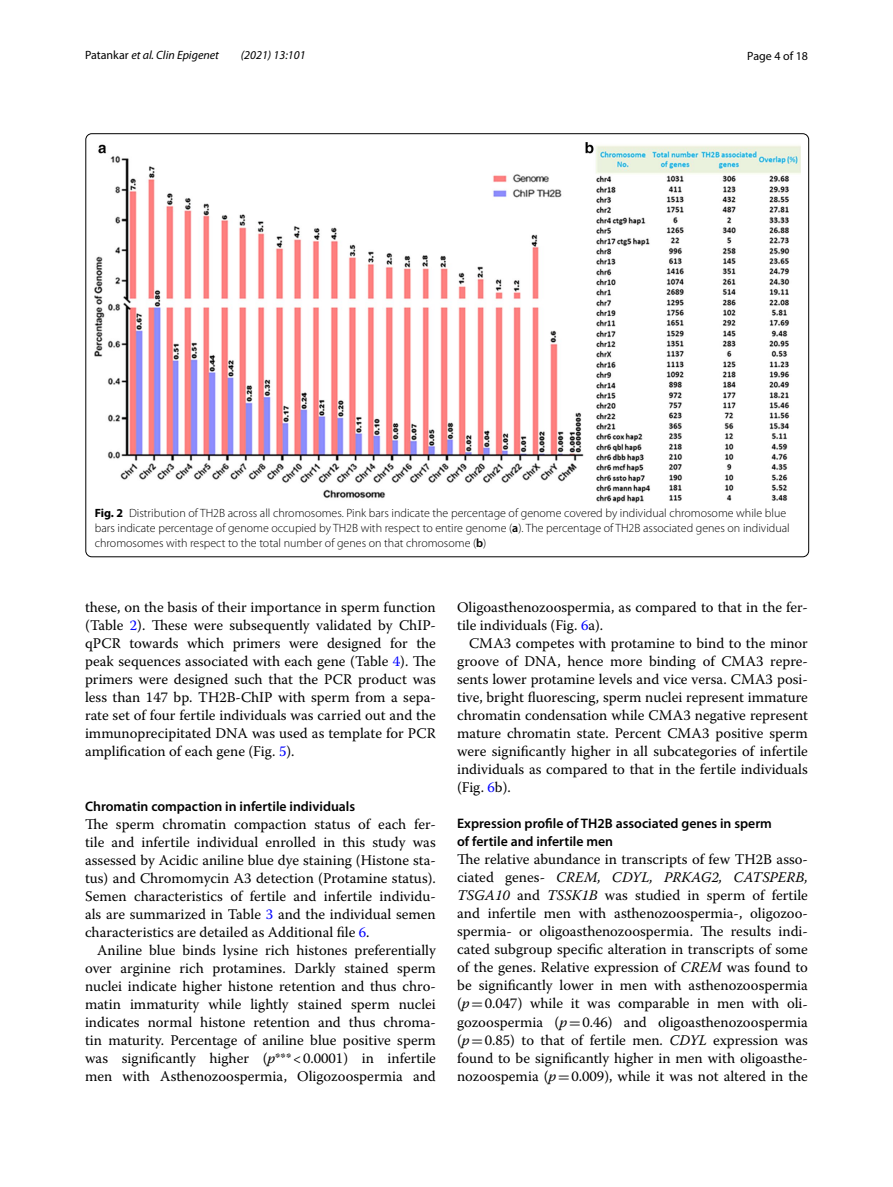
<style>
.page{position:relative;width:893px;height:1187px;background:#fff}
.page>*{position:absolute;margin:0;border:0;box-sizing:border-box;transform-origin:0 0}
.t1{font:14.7px/18px "Warnock Pro";color:#000;text-align:justify}
.t2{font:600 13.8px/18px "Myriad Pro";color:#000}
.t3{font:300 12px/15px "Myriad Pro";color:#000}
.t4{font:italic 12px "Myriad Pro";color:#000}
.t5{font:12px "Myriad Pro";color:#000}
.s1{font-style:normal}
.s2{font-weight:700}
.s3{font-weight:600}
.s4{color:#00f}
.s5{font-style:italic}
.s6{font-family:"MTSY"}
</style>
<div class="page">
<img style="left:94px;top:143px;width:706px;height:359px">
<p class="t4" style="left:85px;top:48px;width:136px"><span class="s1">Patankar</span> et al. Clin Epigenet</p>
<p class="t4" style="left:241px;top:48px;width:66px">(2021) 13:101</p>
<p class="t5" style="left:747px;top:48px;width:62px">Page 4 of 18</p>
<p class="t3" style="left:95px;top:506px;width:696px"><span class="s2">Fig. 2</span> Distribution of TH2B across all chromosomes. Pink bars indicate the percentage of genome covered by individual chromosome while blue bars indicate percentage of genome occupied by TH2B with respect to entire genome (<span class="s3">a</span>). The percentage of TH2B associated genes on individual chromosomes with respect to the total number of genes on that chromosome (<span class="s3">b</span>)</p>
<p class="t1" style="left:85px;top:598px;width:352px">these, on the basis of their importance in sperm function (Table <span class="s4">2</span>). These were subsequently validated by ChIP&shy;qPCR towards which primers were designed for the peak sequences associated with each gene (Table <span class="s4">4</span>). The primers were designed such that the PCR product was less than 147 bp. TH2B-ChIP with sperm from a sepa&shy;rate set of four fertile individuals was carried out and the immunoprecipitated DNA was used as template for PCR amplification of each gene (Fig. <span class="s4">5</span>).</p>
<p class="t2" style="left:85px;top:797px;width:272px">Chromatin compaction in infertile individuals</p>
<p class="t1" style="left:85px;top:815px;width:352px">The sperm chromatin compaction status of each fer&shy;tile and infertile individual enrolled in this study was assessed by Acidic aniline blue dye staining (Histone sta&shy;tus) and Chromomycin A3 detection (Protamine status).<br>Semen characteristics of fertile and infertile individu&shy;als are summarized in Table <span class="s4">3</span> and the individual semen characteristics are detailed as Additional file <span class="s4">6</span>.</p>
<p class="t1" style="left:85px;top:941px;width:352px;text-indent:12px">Aniline blue binds lysine rich histones preferentially over arginine rich protamines. Darkly stained sperm nuclei indicate higher histone retention and thus chro&shy;matin immaturity while lightly stained sperm nuclei indicates normal histone retention and thus chroma&shy;tin maturity. Percentage of aniline blue positive sperm was significantly higher (<span class="s5">p</span>***&lt;0.0001) in infertile men with Asthenozoospermia, Oligozoospermia and</p>
<p class="t1" style="left:457px;top:598px;width:352px">Oligoasthenozoospermia, as compared to that in the fer&shy;tile individuals (Fig. <span class="s4">6</span>a).</p>
<p class="t1" style="left:457px;top:634px;width:352px;text-indent:12px">CMA3 competes with protamine to bind to the minor groove of DNA, hence more binding of CMA3 repre&shy;sents lower protamine levels and vice versa. CMA3 posi&shy;tive, bright fluorescing, sperm nuclei represent immature chromatin condensation while CMA3 negative represent mature chromatin state. Percent CMA3 positive sperm were significantly higher in all subcategories of infertile individuals as compared to that in the fertile individuals (Fig. <span class="s4">6</span>b).</p>
<p class="t2" style="left:457px;top:814px;width:316px">Expression profile of TH2B associated genes in sperm of fertile and infertile men</p>
<p class="t1" style="left:457px;top:850px;width:352px">The relative abundance in transcripts of few TH2B asso&shy;ciated genes- <span class="s5">CREM, CDYL, PRKAG2, CATSPERB, TSGA10</span> and <span class="s5">TSSK1B</span> was studied in sperm of fertile and infertile men with asthenozoospermia-, oligozoo&shy;spermia- or oligoasthenozoospermia. The results indi&shy;cated subgroup specific alteration in transcripts of some of the genes. Relative expression of <span class="s5">CREM</span> was found to be significantly lower in men with asthenozoospermia (<span class="s5">p</span><span class="s6">=</span>0.047) while it was comparable in men with oli&shy;gozoospermia (<span class="s5">p</span><span class="s6">=</span>0.46) and oligoasthenozoospermia (<span class="s5">p</span><span class="s6">=</span>0.85) to that of fertile men. <span class="s5">CDYL</span> expression was found to be significantly higher in men with oligoasthe&shy;nozoospemia (<span class="s5">p</span><span class="s6">=</span>0.009), while it was not altered in the</p>
</div>
